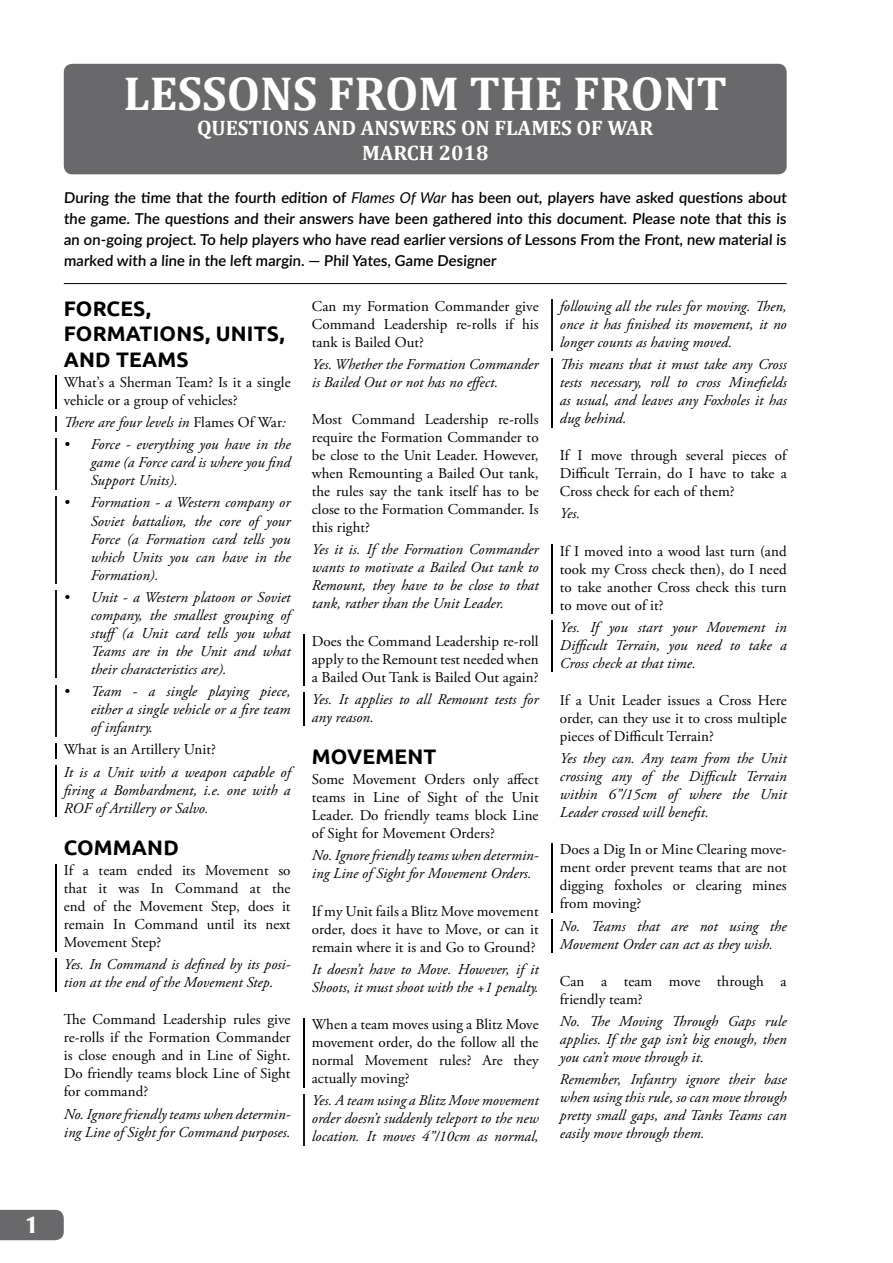
<style>
.page{position:relative;width:893px;height:1263px;background:#fff}
.page>*{position:absolute;margin:0;border:0;box-sizing:border-box;transform-origin:0 0}
.t1{font:700 48px "Cambria";color:#fff}
.t2{font:700 21px/25.2px "Ubuntu";letter-spacing:.01em;color:#000}
.t3{font:700 21px/25.2px "Cambria";color:#fff;text-align:center}
.t4{font:700 21px "Penumbra Flare Std";color:#fff}
.t5{font:italic 15px/18px "Adobe Garamond Pro";letter-spacing:.005em;color:#000;text-align:justify}
.t6{font:15px/18px "Adobe Garamond Pro";letter-spacing:.005em;color:#000;text-align:justify}
.t7{font:600 15px/21px "Lato";color:#000;text-align:justify}
.s1{font-weight:400;font-style:italic}
.s2{font-style:normal}
</style>
<div class="page">
<div style="left:0;top:1210px;width:64px;height:30px;background:#69696b"></div>
<div style="left:64px;top:64px;width:723px;height:110px;background:#69696b;border-radius:9px"></div>
<hr style="left:55px;top:376px;width:2px;height:33px;background:#000">
<svg style="left:55px;top:416px;width:2px;height:15px"></svg>
<hr style="left:55px;top:438px;width:2px;height:51px;background:#1b1416">
<hr style="left:55px;top:497px;width:2px;height:87px;background:#1b1416">
<hr style="left:55px;top:591px;width:2px;height:87px;background:#1b1416">
<hr style="left:55px;top:685px;width:2px;height:51px;background:#1b1416">
<svg style="left:55px;top:743px;width:2px;height:15px"></svg>
<hr style="left:55px;top:766px;width:2px;height:51px;background:#000">
<hr style="left:55px;top:864px;width:2px;height:87px;background:#000">
<hr style="left:55px;top:958px;width:2px;height:33px;background:#000">
<hr style="left:303px;top:635px;width:2px;height:51px;background:#000">
<hr style="left:303px;top:693px;width:2px;height:33px;background:#000">
<hr style="left:303px;top:1018px;width:2px;height:69px;background:#000">
<hr style="left:303px;top:1094px;width:2px;height:51px;background:#1b1416">
<hr style="left:551px;top:300px;width:2px;height:51px;background:#1b1416">
<hr style="left:551px;top:358px;width:2px;height:69px;background:#000">
<hr style="left:551px;top:545px;width:2px;height:69px;background:#000">
<hr style="left:551px;top:621px;width:2px;height:51px;background:#000">
<hr style="left:551px;top:843px;width:2px;height:69px;background:#000">
<hr style="left:551px;top:920px;width:2px;height:33px;background:#000">
<hr style="left:64px;top:283px;width:723px;height:1px;background:#000">
<h1 class="t1" style="left:123px;top:60px;width:605px">LESSONS FROM THE FRONT</h1>
<h2 class="t3" style="left:197px;top:115px;width:458px">QUESTIONS AND ANSWERS ON FLAMES OF WAR<br>MARCH 2018</h2>
<p class="t7" style="left:64px;top:187px;width:725px">During the time that the fourth edition of <span class="s1">Flames Of War</span> has been out, players have asked questions about the game. The questions and their answers have been gathered into this document. Please note that this is an on-going project. To help players who have read earlier versions of Lessons From the Front, new material is marked with a line in the left margin. — Phil Yates, Game Designer</p>
<h2 class="t2" style="left:64px;top:296px;width:222px">FORCES,<br>FORMATIONS, UNITS,<br>AND TEAMS</h2>
<p class="t6" style="left:64px;top:373px;width:228px">What’s a Sherman Team? Is it a single vehicle or a group of vehicles?</p>
<p class="t5" style="left:64px;top:414px;width:224px">There are four levels in <span class="s2">Flames Of War</span>:</p>
<p class="t5" style="left:91px;top:436px;width:201px;text-indent:-27px">• Force - everything you have in the game (a Force card is where you find Support Units).</p>
<p class="t5" style="left:91px;top:494px;width:201px;text-indent:-27px">• Formation - a Western company or Soviet battalion, the core of your Force (a Formation card tells you which Units you can have in the Formation).</p>
<p class="t5" style="left:91px;top:588px;width:201px;text-indent:-27px">• Unit - a Western platoon or Soviet company, the smallest grouping of stuff (a Unit card tells you what Teams are in the Unit and what their characteristics are).</p>
<p class="t5" style="left:91px;top:683px;width:201px;text-indent:-27px">• Team - a single playing piece, either a single vehicle or a fire team of infantry.</p>
<p class="t6" style="left:64px;top:741px;width:154px">What is an Artillery Unit?</p>
<p class="t5" style="left:64px;top:763px;width:228px">It is a Unit with a weapon capable of firing a Bombardment, i.e. one with a ROF of Artillery or Salvo.</p>
<h2 class="t2" style="left:64px;top:834px;width:117px">COMMAND</h2>
<p class="t6" style="left:64px;top:862px;width:228px">If a team ended its Movement so that it was In Command at the end of the Movement Step, does it remain In Command until its next Movement Step?</p>
<p class="t5" style="left:64px;top:956px;width:228px">Yes. In Command is defined by its posi&shy;tion at the end of the Movement Step.</p>
<p class="t6" style="left:64px;top:1011px;width:228px">The Command Leadership rules give re-rolls if the Formation Commander is close enough and in Line of Sight.<br>Do friendly teams block Line of Sight for command?</p>
<p class="t5" style="left:64px;top:1105px;width:228px">No. Ignore friendly teams when determin&shy;ing Line of Sight for Command purposes.</p>
<p class="t6" style="left:312px;top:298px;width:228px">Can my Formation Commander give Command Leadership re-rolls if his tank is Bailed Out?</p>
<p class="t5" style="left:312px;top:356px;width:228px">Yes. Whether the Formation Commander is Bailed Out or not has no effect.</p>
<p class="t6" style="left:312px;top:411px;width:228px">Most Command Leadership re-rolls require the Formation Commander to be close to the Unit Leader. However, when Remounting a Bailed Out tank, the rules say the tank itself has to be close to the Formation Commander. Is this right?</p>
<p class="t5" style="left:312px;top:541px;width:228px">Yes it is. If the Formation Commander wants to motivate a Bailed Out tank to Remount, they have to be close to that tank, rather than the Unit Leader.</p>
<p class="t6" style="left:312px;top:632px;width:228px">Does the Command Leadership re-roll apply to the Remount test needed when a Bailed Out Tank is Bailed Out again?</p>
<p class="t5" style="left:312px;top:690px;width:228px">Yes. It applies to all Remount tests for any reason.</p>
<h2 class="t2" style="left:312px;top:744px;width:126px">MOVEMENT</h2>
<p class="t6" style="left:312px;top:771px;width:228px">Some Movement Orders only affect teams in Line of Sight of the Unit Leader. Do friendly teams block Line of Sight for Movement Orders?</p>
<p class="t5" style="left:312px;top:847px;width:228px">No. Ignore friendly teams when determin&shy;ing Line of Sight for Movement Orders.</p>
<p class="t6" style="left:312px;top:902px;width:228px">If my Unit fails a Blitz Move movement order, does it have to Move, or can it remain where it is and Go to Ground?</p>
<p class="t5" style="left:312px;top:960px;width:228px">It doesn’t have to Move. However, if it<br>Shoots, it must shoot with the +1 penalty.</p>
<p class="t6" style="left:312px;top:1016px;width:228px">When a team moves using a Blitz Move movement order, do the follow all the normal Movement rules? Are they actually moving?</p>
<p class="t5" style="left:312px;top:1092px;width:228px">Yes. A team using a Blitz Move movement order doesn’t suddenly teleport to the new location. It moves 4”/10cm as normal,</p>
<p class="t5" style="left:560px;top:297px;width:228px">following all the rules for moving. Then, once it has finished its movement, it no longer counts as having moved.</p>
<p class="t5" style="left:560px;top:356px;width:228px">This means that it must take any Cross tests necessary, roll to cross Minefields as usual, and leaves any Foxholes it has dug behind.</p>
<p class="t6" style="left:560px;top:447px;width:228px">If I move through several pieces of Difficult Terrain, do I have to take a Cross check for each of them?</p>
<p class="t5" style="left:560px;top:505px;width:22px">Yes.</p>
<p class="t6" style="left:560px;top:542px;width:228px">If I moved into a wood last turn (and took my Cross check then), do I need to take another Cross check this turn to move out of it?</p>
<p class="t5" style="left:560px;top:618px;width:228px">Yes. If you start your Movement in Difficult Terrain, you need to take a Cross check at that time.</p>
<p class="t6" style="left:560px;top:692px;width:228px">If a Unit Leader issues a Cross Here order, can they use it to cross multiple pieces of Difficult Terrain?</p>
<p class="t5" style="left:560px;top:750px;width:228px">Yes they can. Any team from the Unit crossing any of the Difficult Terrain within 6”/15cm of where the Unit Leader crossed will benefit.</p>
<p class="t6" style="left:560px;top:841px;width:228px">Does a Dig In or Mine Clearing move&shy;ment order prevent teams that are not digging foxholes or clearing mines from moving?</p>
<p class="t5" style="left:560px;top:917px;width:228px">No. Teams that are not using the<br>Movement Order can act as they wish.</p>
<p class="t6" style="left:560px;top:972px;width:228px">Can a team move through a friendly team?</p>
<p class="t5" style="left:560px;top:1013px;width:228px">No. The Moving Through Gaps rule applies. If the gap isn’t big enough, then you can’t move through it.</p>
<p class="t5" style="left:560px;top:1071px;width:228px">Remember, Infantry ignore their base when using this rule, so can move through pretty small gaps, and Tanks Teams can easily move through them.</p>
<h2 class="t4" style="left:27px;top:1211px;width:11px">1</h2>
</div>
